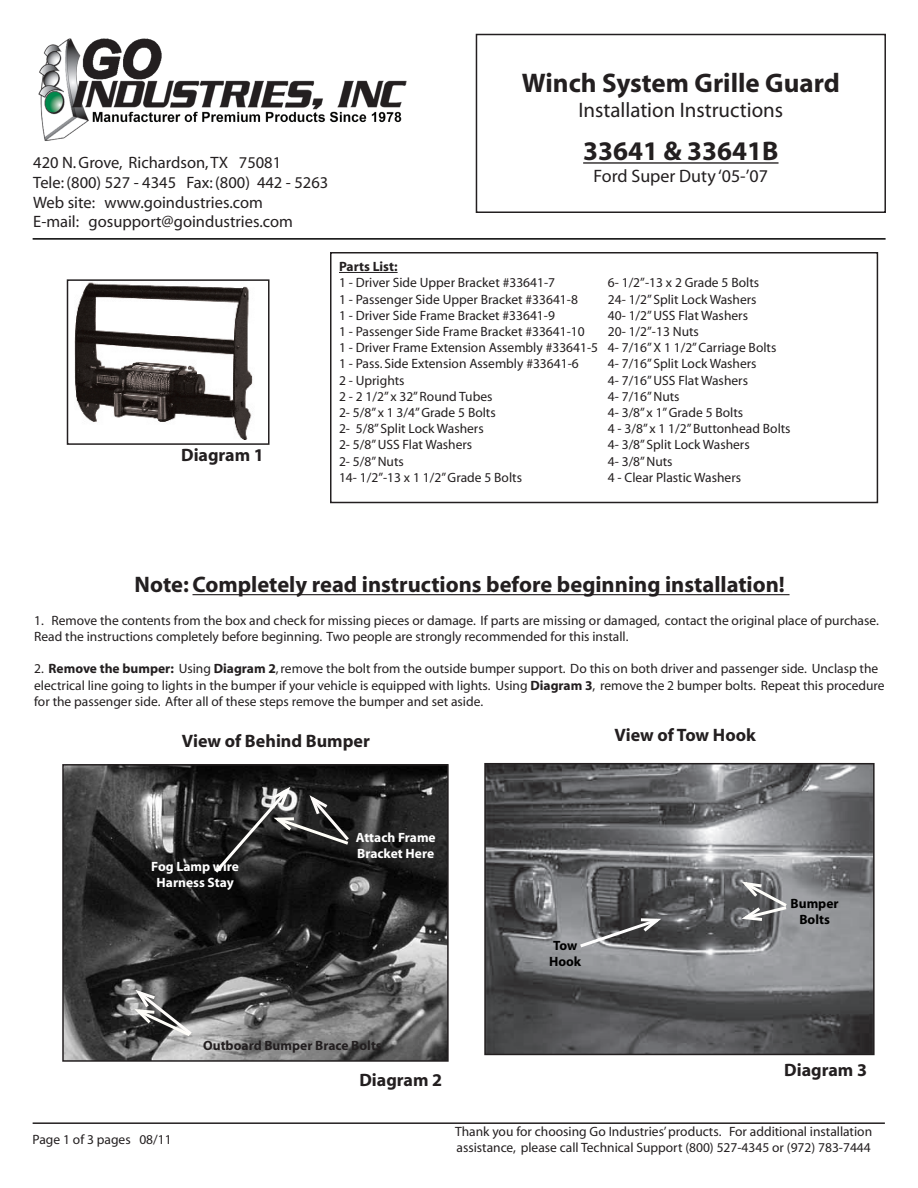
<style>
.page{position:relative;width:918px;height:1188px;background:#fff}
.page>*{position:absolute;margin:0;border:0;box-sizing:border-box;transform-origin:0 0}
.t1{font:700 27px "Myriad";color:#231f20}
.t2{font:700 22.5px "Myriad";color:#231f20}
.t3{font:21px "Myriad";color:#231f20}
.t4{font:700 18px "Myriad";color:#231f20}
.t5{font:18px "Myriad";color:#231f20}
.t6{font:16.5px "Myriad";color:#231f20}
.t7{font:13.5px/16.2px "Myriad";color:#231f20}
.t8{font:700 13.5px/16.2px "Myriad";color:#fff;text-align:center}
.t9{font:700 13.5px "Myriad";color:#231f20}
.t10{font:700 13.5px "Myriad";color:#000}
.s1{font-weight:700}
</style>
<div class="page">
<img style="left:487px;top:766px;width:385px;height:286px">
<div style="left:484px;top:763px;width:391px;height:292px;border:2px solid #231f20"></div>
<img style="left:65px;top:767px;width:381px;height:292px">
<div style="left:62px;top:764px;width:387px;height:298px;border:2px solid #231f20"></div>
<img style="left:74px;top:282px;width:179px;height:157px">
<div style="left:67px;top:279px;width:203px;height:166px;border:2px solid #231f20"></div>
<hr style="left:193px;top:594px;width:597px;height:1px;background:#231f20">
<svg style="left:737px;top:879px;width:53px;height:44px"></svg>
<svg style="left:577px;top:916px;width:88px;height:34px"></svg>
<svg style="left:130px;top:987px;width:65px;height:52px"></svg>
<svg style="left:212px;top:783px;width:140px;height:93px"></svg>
<hr style="left:339px;top:272px;width:59px;height:1px;background:#231f20">
<div style="left:330px;top:252px;width:548px;height:251px;border:2px solid #231f20"></div>
<hr style="left:583px;top:162px;width:196px;height:2px;background:#231f20">
<div style="left:476px;top:34px;width:410px;height:179px;border:2px solid #231f20"></div>
<hr style="left:33px;top:238px;width:853px;height:2px;background:#010000">
<img style="left:38px;top:38px;width:369px;height:103px">
<hr style="left:33px;top:1122px;width:852px;height:2px;background:#231f20">
<p class="t6" style="left:33px;top:154px;width:249px">420 N. Grove, Richardson, TX 75081</p>
<p class="t6" style="left:33px;top:174px;width:297px">Tele: (800) 527 - 4345 Fax: (800) 442 - 5263</p>
<p class="t6" style="left:33px;top:194px;width:231px">Web site: www.goindustries.com</p>
<p class="t6" style="left:33px;top:214px;width:261px">E-mail: gosupport@goindustries.com</p>
<p class="t4" style="left:181px;top:445px;width:84px">Diagram 1</p>
<p class="t1" style="left:522px;top:69px;width:320px">Winch System Grille Guard</p>
<p class="t3" style="left:578px;top:100px;width:206px">Installation Instructions</p>
<p class="t1" style="left:583px;top:137px;width:197px">33641 &amp; 33641B</p>
<p class="t5" style="left:594px;top:167px;width:176px">Ford Super Duty ‘05-’07</p>
<p class="t9" style="left:339px;top:260px;width:60px">Parts List:</p>
<p class="t7" style="left:339px;top:275px;width:218px">1 - Driver Side Upper Bracket #33641-7</p>
<p class="t7" style="left:339px;top:292px;width:240px">1 - Passenger Side Upper Bracket #33641-8</p>
<p class="t7" style="left:339px;top:308px;width:217px">1 - Driver Side Frame Bracket #33641-9</p>
<p class="t7" style="left:339px;top:324px;width:247px">1 - Passenger Side Frame Bracket #33641-10</p>
<p class="t7" style="left:339px;top:340px;width:261px">1 - Driver Frame Extension Assembly #33641-5</p>
<p class="t7" style="left:339px;top:356px;width:241px">1 - Pass. Side Extension Assembly #33641-6</p>
<p class="t7" style="left:339px;top:373px;width:67px">2 - Uprights</p>
<p class="t7" style="left:339px;top:389px;width:155px">2 - 2 1/2” x 32” Round Tubes</p>
<p class="t7" style="left:339px;top:405px;width:158px">2- 5/8” x 1 3/4” Grade 5 Bolts</p>
<p class="t7" style="left:339px;top:421px;width:146px">2- 5/8” Split Lock Washers</p>
<p class="t7" style="left:339px;top:437px;width:135px">2- 5/8” USS Flat Washers</p>
<p class="t7" style="left:339px;top:454px;width:66px">2- 5/8” Nuts</p>
<p class="t7" style="left:339px;top:470px;width:185px">14- 1/2”-13 x 1 1/2” Grade 5 Bolts</p>
<p class="t7" style="left:608px;top:275px;width:153px">6- 1/2”-13 x 2 Grade 5 Bolts</p>
<p class="t7" style="left:608px;top:292px;width:150px">24- 1/2” Split Lock Washers</p>
<p class="t7" style="left:608px;top:308px;width:142px">40- 1/2” USS Flat Washers</p>
<p class="t7" style="left:608px;top:324px;width:93px">20- 1/2”-13 Nuts</p>
<p class="t7" style="left:608px;top:340px;width:170px">4- 7/16” X 1 1/2” Carriage Bolts</p>
<p class="t7" style="left:608px;top:356px;width:150px">4- 7/16” Split Lock Washers</p>
<p class="t7" style="left:608px;top:373px;width:142px">4- 7/16” USS Flat Washers</p>
<p class="t7" style="left:608px;top:389px;width:73px">4- 7/16” Nuts</p>
<p class="t7" style="left:608px;top:405px;width:137px">4- 3/8” x 1” Grade 5 Bolts</p>
<p class="t7" style="left:608px;top:421px;width:184px">4 - 3/8” x 1 1/2” Buttonhead Bolts</p>
<p class="t7" style="left:608px;top:437px;width:143px">4- 3/8” Split Lock Washers</p>
<p class="t7" style="left:608px;top:454px;width:66px">4- 3/8” Nuts</p>
<p class="t7" style="left:608px;top:470px;width:135px">4 - Clear Plastic Washers</p>
<p class="t2" style="left:135px;top:573px;width:652px">Note: Completely read instructions before beginning installation!</p>
<p class="t7" style="left:34px;top:613px;width:846px">1. Remove the contents from the box and check for missing pieces or damage. If parts are missing or damaged, contact the original place of purchase.<br>Read the instructions completely before beginning. Two people are strongly recommended for this install.</p>
<p class="t7" style="left:34px;top:661px;width:852px">2. <span class="s1">Remove the bumper:</span> Using <span class="s1">Diagram 2</span>, remove the bolt from the outside bumper support. Do this on both driver and passenger side. Unclasp the electrical line going to lights in the bumper if your vehicle is equipped with lights. Using <span class="s1">Diagram 3</span>, remove the 2 bumper bolts. Repeat this procedure for the passenger side. After all of these steps remove the bumper and set aside.</p>
<p class="t4" style="left:182px;top:732px;width:190px">View of Behind Bumper</p>
<p class="t4" style="left:614px;top:726px;width:143px">View of Tow Hook</p>
<p class="t8" style="left:151px;top:859px;width:89px">Fog Lamp wire<br>Harness Stay</p>
<p class="t8" style="left:356px;top:830px;width:82px">Attach Frame</p>
<p class="t8" style="left:357px;top:846px;width:78px">Bracket Here</p>
<p class="t10" style="left:553px;top:938px;width:26px">Tow</p>
<p class="t10" style="left:549px;top:954px;width:34px">Hook</p>
<p class="t10" style="left:791px;top:896px;width:50px">Bumper</p>
<p class="t10" style="left:799px;top:912px;width:32px">Bolts</p>
<p class="t7" style="left:33px;top:1132px;width:141px">Page 1 of 3 pages 08/11</p>
<p class="t9" style="left:203px;top:1039px;width:180px">Outboard Bumper Brace Bolts</p>
<p class="t4" style="left:359px;top:1071px;width:84px">Diagram 2</p>
<p class="t4" style="left:784px;top:1061px;width:84px">Diagram 3</p>
<p class="t7" style="left:455px;top:1124px;width:419px">Thank you for choosing Go Industries’ products. For additional installation assistance, please call Technical Support (800) 527-4345 or (972) 783-7444</p>
</div>
